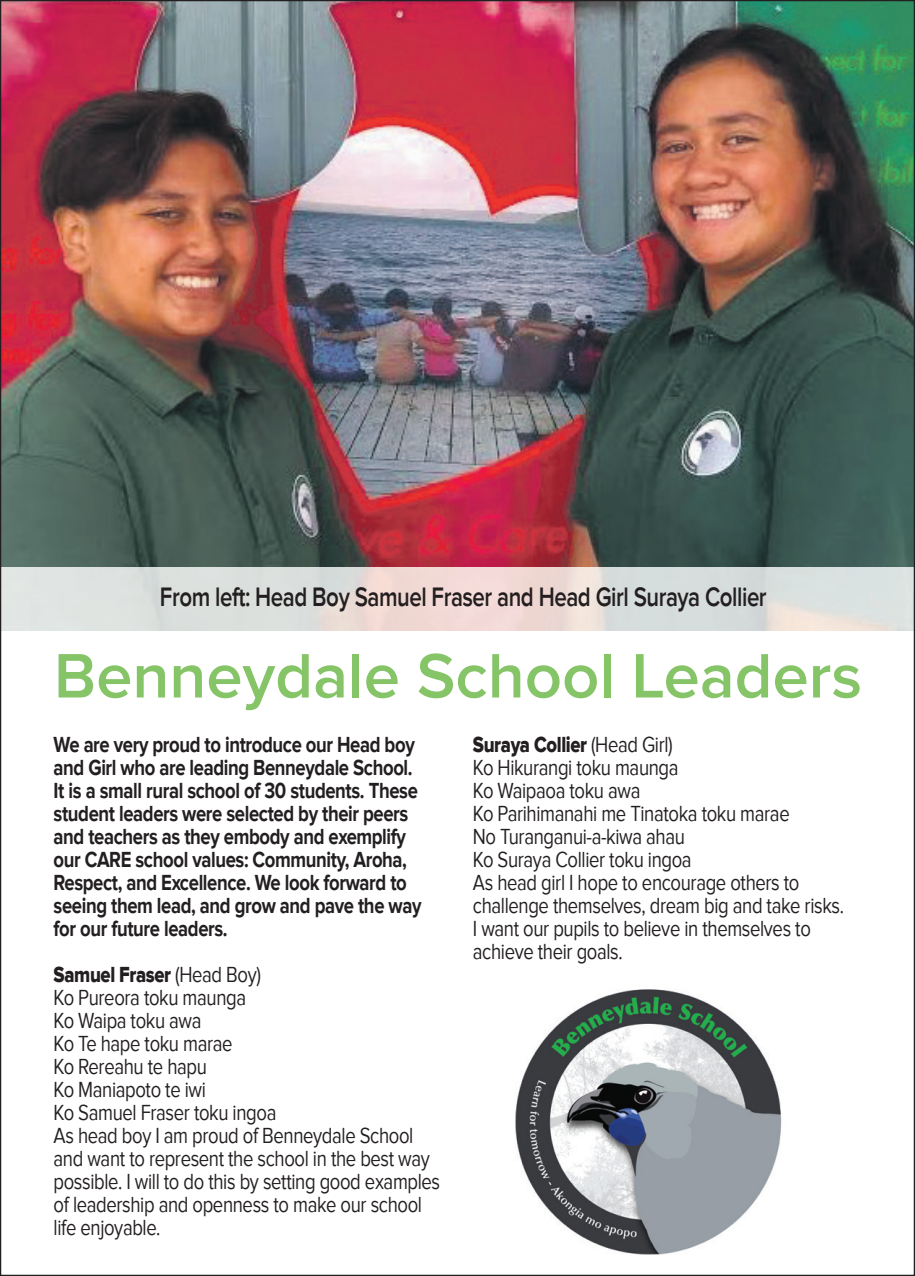
<style>
.page{position:relative;width:915px;height:1276px;background:#fff}
.page>*{position:absolute;margin:0;border:0;box-sizing:border-box;transform-origin:0 0}
.t1{font:600 65px "Proxima Nova";color:#85c467}
.t2{font:600 27.5px "Proxima Nova";letter-spacing:-.02em;color:#231f20;scale:.81 1}
.t3{font:22.5px/23px "Proxima Nova";letter-spacing:-.02em;color:#231f20;scale:.82 1}
.t4{font:700 22.5px/23px "Proxima Nova";letter-spacing:-.02em;color:#231f20;scale:.82 1}
.t5{font:22.5px "Proxima Nova Extrabld";letter-spacing:-.02em;color:#231f20;scale:.82 1}
.s1{font-family:"Proxima Nova"}
</style>
<div class="page">
<img style="left:2px;top:2px;width:910px;height:566px">
<img style="left:515px;top:989px;width:267px;height:266px">
<p class="t2" style="left:160px;top:581px;width:750px">From left: Head Boy Samuel Fraser and Head Girl Suraya Collier</p>
<h1 class="t1" style="left:54px;top:639px;width:809px">Benneydale School Leaders</h1>
<p class="t4" style="left:54px;top:733px;width:450px">We are very proud to introduce our Head boy and Girl who are leading Benneydale School.<br>It is a small rural school of 30 students. These student leaders were selected by their peers and teachers as they embody and exemplify our CARE school values: Community, Aroha, Respect, and Excellence. We look forward to seeing them lead, and grow and pave the way for our future leaders.</p>
<p class="t5" style="left:54px;top:962px;width:254px">Samuel Fraser <span class="s1">(Head Boy)</span></p>
<p class="t3" style="left:54px;top:986px;width:472px">Ko Pureora toku maunga<br>Ko Waipa toku awa<br>Ko Te hape toku marae<br>Ko Rereahu te hapu<br>Ko Maniapoto te iwi<br>Ko Samuel Fraser toku ingoa<br>As head boy I am proud of Benneydale School and want to represent the school in the best way possible. I will to do this by setting good examples of leadership and openness to make our school life enjoyable.</p>
<p class="t5" style="left:473px;top:732px;width:245px">Suraya Collier <span class="s1">(Head Girl)</span></p>
<p class="t3" style="left:473px;top:756px;width:454px">Ko Hikurangi toku maunga<br>Ko Waipaoa toku awa<br>Ko Parihimanahi me Tinatoka toku marae<br>No Turanganui-a-kiwa ahau<br>Ko Suraya Collier toku ingoa<br>As head girl I hope to encourage others to challenge themselves, dream big and take risks.<br>I want our pupils to believe in themselves to achieve their goals.</p>
</div>
